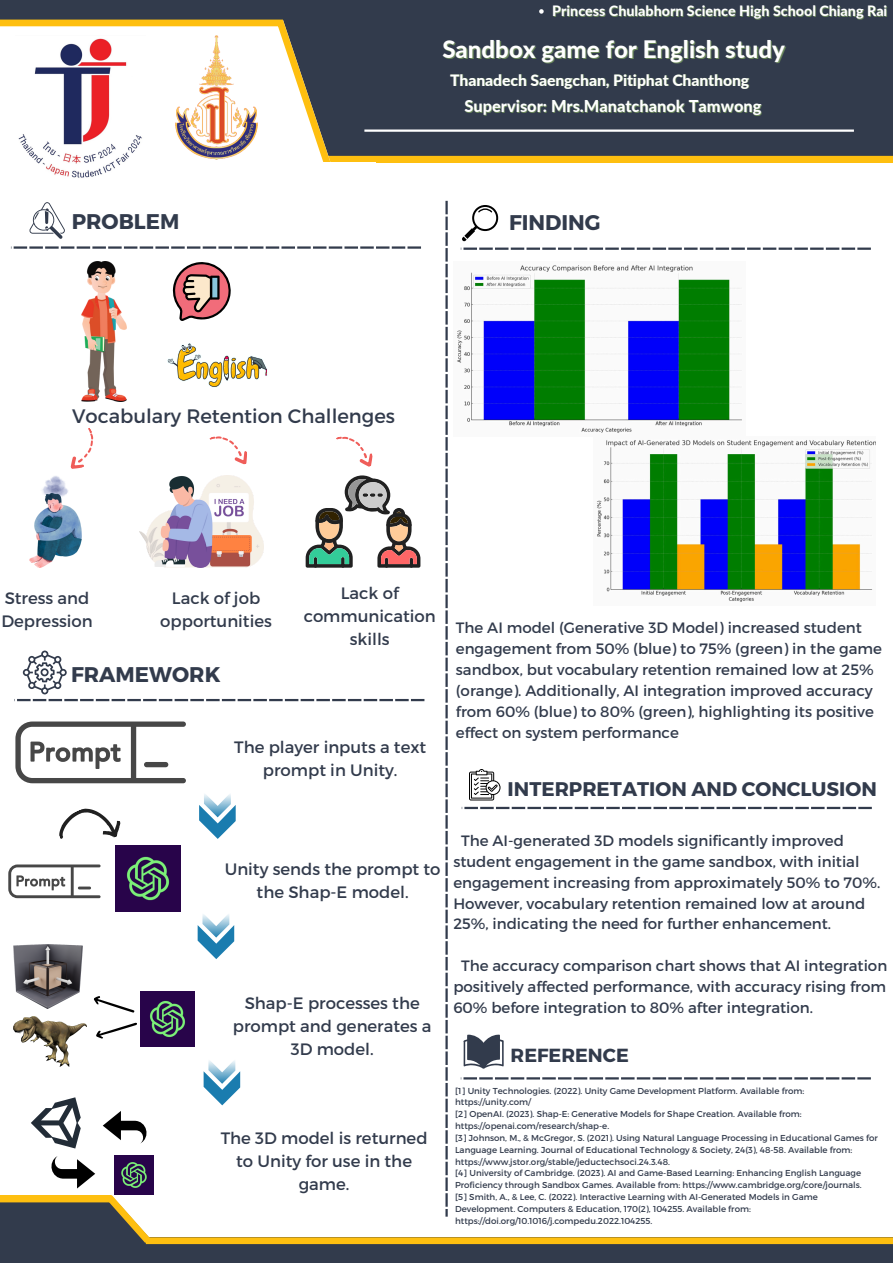
<style>
.page{position:relative;width:893px;height:1263px;background:#fff}
.page>*{position:absolute;margin:0;border:0;box-sizing:border-box;transform-origin:0 0}
.t1{font:800 24px "Lato";color:#fff}
.t2{font:700 21.23px "Montserrat";color:#323b4c}
.t3{font:700 19.73px "Montserrat";color:#323b4c}
.t4{font:19.5px "Montserrat";color:#323b4c}
.t5{font:700 18.98px "Montserrat";color:#323b4c}
.t6{font:16.5px/23.1px "Montserrat";color:#323b4c;text-align:center}
.t7{font:800 16.35px "Lato";color:#fff}
.t8{font:800 15.6px "Lato";color:#fff}
.t9{font:15px/20.9px "Montserrat";color:#323b4c}
.t10{font:800 14.25px "Lato";color:#fff}
.t11{font:8.62px/11.9px "Montserrat";color:#323b4c}
</style>
<div class="page">
<div style="left:0;top:0;width:893px;height:162px;background:#323b4c"></div>
<svg style="left:0;top:20px;width:350px;height:142px"></svg>
<div style="left:0;top:1196px;width:893px;height:67px;background:#323b4c"></div>
<svg style="left:157px;top:1175px;width:736px;height:62px"></svg>
<svg style="left:445px;top:201px;width:3px;height:29px"></svg>
<hr style="left:445px;top:232px;width:3px;height:14px;background:#323b4c">
<hr style="left:445px;top:248px;width:3px;height:14px;background:#323b4c">
<svg style="left:445px;top:264px;width:3px;height:29px"></svg>
<hr style="left:445px;top:295px;width:3px;height:14px;background:#323b4c">
<hr style="left:445px;top:311px;width:3px;height:14px;background:#323b4c">
<svg style="left:445px;top:327px;width:3px;height:29px"></svg>
<hr style="left:445px;top:358px;width:3px;height:14px;background:#323b4c">
<hr style="left:445px;top:374px;width:3px;height:14px;background:#323b4c">
<svg style="left:445px;top:390px;width:3px;height:29px"></svg>
<hr style="left:445px;top:421px;width:3px;height:14px;background:#323b4c">
<hr style="left:445px;top:437px;width:3px;height:14px;background:#323b4c">
<svg style="left:445px;top:453px;width:3px;height:29px"></svg>
<hr style="left:445px;top:484px;width:3px;height:14px;background:#323b4c">
<hr style="left:445px;top:500px;width:3px;height:14px;background:#323b4c">
<svg style="left:445px;top:516px;width:3px;height:29px"></svg>
<hr style="left:445px;top:547px;width:3px;height:14px;background:#323b4c">
<hr style="left:445px;top:563px;width:3px;height:14px;background:#323b4c">
<svg style="left:445px;top:579px;width:3px;height:29px"></svg>
<hr style="left:445px;top:610px;width:3px;height:14px;background:#323b4c">
<hr style="left:445px;top:626px;width:3px;height:14px;background:#323b4c">
<svg style="left:445px;top:642px;width:3px;height:29px"></svg>
<hr style="left:445px;top:673px;width:3px;height:14px;background:#323b4c">
<hr style="left:445px;top:689px;width:3px;height:14px;background:#323b4c">
<svg style="left:445px;top:705px;width:3px;height:29px"></svg>
<hr style="left:445px;top:736px;width:3px;height:14px;background:#323b4c">
<hr style="left:445px;top:752px;width:3px;height:14px;background:#323b4c">
<svg style="left:445px;top:768px;width:3px;height:29px"></svg>
<hr style="left:445px;top:799px;width:3px;height:14px;background:#323b4c">
<hr style="left:445px;top:815px;width:3px;height:14px;background:#323b4c">
<svg style="left:445px;top:831px;width:3px;height:29px"></svg>
<hr style="left:445px;top:862px;width:3px;height:14px;background:#323b4c">
<hr style="left:445px;top:878px;width:3px;height:14px;background:#323b4c">
<svg style="left:445px;top:894px;width:3px;height:29px"></svg>
<hr style="left:445px;top:925px;width:3px;height:14px;background:#323b4c">
<hr style="left:445px;top:941px;width:3px;height:14px;background:#323b4c">
<svg style="left:445px;top:957px;width:3px;height:29px"></svg>
<hr style="left:445px;top:988px;width:3px;height:14px;background:#323b4c">
<hr style="left:445px;top:1004px;width:3px;height:14px;background:#323b4c">
<svg style="left:445px;top:1020px;width:3px;height:29px"></svg>
<hr style="left:445px;top:1051px;width:3px;height:14px;background:#323b4c">
<hr style="left:445px;top:1067px;width:3px;height:14px;background:#323b4c">
<svg style="left:445px;top:1083px;width:3px;height:29px"></svg>
<hr style="left:445px;top:1114px;width:3px;height:14px;background:#323b4c">
<hr style="left:445px;top:1130px;width:3px;height:14px;background:#323b4c">
<svg style="left:445px;top:1146px;width:3px;height:29px"></svg>
<hr style="left:445px;top:1177px;width:3px;height:14px;background:#323b4c">
<hr style="left:445px;top:1193px;width:3px;height:14px;background:#323b4c">
<svg style="left:445px;top:1209px;width:3px;height:7px"></svg>
<img style="left:175px;top:36px;width:82px;height:124px">
<img style="left:15px;top:36px;width:131px;height:142px">
<hr style="left:364px;top:129px;width:490px;height:3px;background:#fff">
<svg style="left:11px;top:246px;width:410px;height:3px"></svg>
<svg style="left:461px;top:248px;width:410px;height:2px"></svg>
<div style="left:146px;top:1237px;width:747px;height:7px;background:#febf10"></div>
<svg style="left:29px;top:202px;width:36px;height:37px"></svg>
<svg style="left:462px;top:205px;width:37px;height:36px"></svg>
<svg style="left:462px;top:807px;width:410px;height:2px"></svg>
<svg style="left:469px;top:769px;width:31px;height:31px"></svg>
<svg style="left:14px;top:650px;width:410px;height:51px"></svg>
<svg style="left:461px;top:1077px;width:410px;height:2px"></svg>
<svg style="left:463px;top:1034px;width:41px;height:34px"></svg>
<svg style="left:15px;top:721px;width:171px;height:62px"></svg>
<div style="left:144px;top:762px;width:24px;height:5px;background:#474747;border-radius:3px"></div>
<img style="left:115px;top:846px;width:65px;height:65px">
<svg style="left:199px;top:794px;width:37px;height:45px"></svg>
<svg style="left:198px;top:914px;width:36px;height:45px"></svg>
<img style="left:141px;top:992px;width:54px;height:54px">
<svg style="left:93px;top:996px;width:44px;height:43px"></svg>
<img style="left:14px;top:944px;width:69px;height:64px">
<img style="left:13px;top:1016px;width:74px;height:50px">
<svg style="left:47px;top:1156px;width:110px;height:94px"></svg>
<svg style="left:103px;top:1111px;width:44px;height:32px"></svg>
<svg style="left:31px;top:1097px;width:50px;height:51px"></svg>
<img style="left:82px;top:261px;width:44px;height:140px">
<svg style="left:167px;top:343px;width:101px;height:45px"></svg>
<svg style="left:172px;top:262px;width:59px;height:59px"></svg>
<img style="left:29px;top:476px;width:53px;height:92px">
<img style="left:140px;top:475px;width:124px;height:93px">
<svg style="left:306px;top:475px;width:114px;height:93px"></svg>
<svg style="left:336px;top:436px;width:37px;height:31px"></svg>
<svg style="left:209px;top:436px;width:38px;height:29px"></svg>
<svg style="left:70px;top:428px;width:24px;height:41px"></svg>
<svg style="left:204px;top:1060px;width:36px;height:45px"></svg>
<img style="left:597px;top:440px;width:278px;height:162px">
<img style="left:457px;top:265px;width:285px;height:168px">
<svg style="left:8px;top:864px;width:93px;height:34px"></svg>
<svg style="left:59px;top:808px;width:67px;height:50px"></svg>
<svg style="left:539px;top:9px;width:4px;height:5px"></svg>
<p class="t10" style="left:552px;top:2px;width:337px">Princess Chulabhorn Science High School Chiang Rai</p>
<p class="t1" style="left:442px;top:35px;width:344px">Sandbox game for English study</p>
<p class="t8" style="left:450px;top:70px;width:300px">Thanadech Saengchan, Pitiphat Chanthong</p>
<h3 class="t2" style="left:72px;top:208px;width:109px">PROBLEM</h3>
<p class="t7" style="left:464px;top:96px;width:298px">Supervisor: Mrs.Manatchanok Tamwong</p>
<p class="t2" style="left:509px;top:209px;width:93px">FINDING</p>
<p class="t4" style="left:72px;top:404px;width:324px">Vocabulary Retention Challenges</p>
<p class="t6" style="left:1px;top:585px;width:93px;text-align:left">Stress and<br>Depression</p>
<h2 class="t6" style="left:160px;top:586px;width:113px">Lack of job opportunities</h2>
<p class="t6" style="left:304px;top:580px;width:134px">Lack of communication skills</p>
<p class="t2" style="left:71px;top:660px;width:151px">FRAMEWORK</p>
<h6 class="t6" style="left:234px;top:735px;width:194px">The player inputs a text prompt in Unity.</h6>
<h6 class="t9" style="left:456px;top:617px;width:427px">The AI model (Generative 3D Model) increased student engagement from 50% (blue) to 75% (green) in the game sandbox, but vocabulary retention remained low at 25% (orange). Additionally, AI integration improved accuracy from 60% (blue) to 80% (green), highlighting its positive effect on system performance</h6>
<p class="t3" style="left:507px;top:776px;width:371px">INTERPRETATION AND CONCLUSION</p>
<h6 class="t6" style="left:225px;top:856px;width:217px">Unity sends the prompt to the Shap-E model.</h6>
<h6 class="t6" style="left:233px;top:991px;width:200px">Shap-E processes the prompt and generates a<br>3D model.</h6>
<h6 class="t6" style="left:221px;top:1125px;width:208px">The 3D model is returned to Unity for use in the game.</h6>
<h6 class="t9" style="left:453px;top:829px;width:428px;text-indent:8px">The AI-generated 3D models significantly improved student engagement in the game sandbox, with initial engagement increasing from approximately 50% to 70%.<br>However, vocabulary retention remained low at around 25%, indicating the need for further enhancement.</h6>
<p class="t9" style="left:453px;top:954px;width:435px;text-align:justify;text-indent:8px">The accuracy comparison chart shows that AI integration positively affected performance, with accuracy rising from 60% before integration to 80% after integration.</p>
<p class="t5" style="left:510px;top:1043px;width:120px">REFERENCE</p>
<p class="t11" style="left:455px;top:1084px;width:351px">[1] Unity Technologies. (2022). Unity Game Development Platform. Available from: https://unity.com/</p>
<h2 class="t11" style="left:455px;top:1108px;width:348px">[2] OpenAI. (2023). Shap-E: Generative Models for Shape Creation. Available from: https://openai.com/research/shap-e.</h2>
<p class="t11" style="left:455px;top:1131px;width:424px">[3] Johnson, M., &amp; McGregor, S. (2021). Using Natural Language Processing in Educational Games for<br>Language Learning. Journal of Educational Technology &amp; Society, 24(3), 48-58. Available from: https://www.jstor.org/stable/jeductechsoci.24.3.48.</p>
<p class="t11" style="left:455px;top:1167px;width:408px">[4] University of Cambridge. (2023). AI and Game-Based Learning: Enhancing English Language<br>Proficiency through Sandbox Games. Available from: https://www.cambridge.org/core/journals.</p>
<h6 class="t11" style="left:455px;top:1190px;width:364px">[5] Smith, A., &amp; Lee, C. (2022). Interactive Learning with AI-Generated Models in Game<br>Development. Computers &amp; Education, 170(2), 104255. Available from: https://doi.org/10.1016/j.compedu.2022.104255.</h6>
</div>
